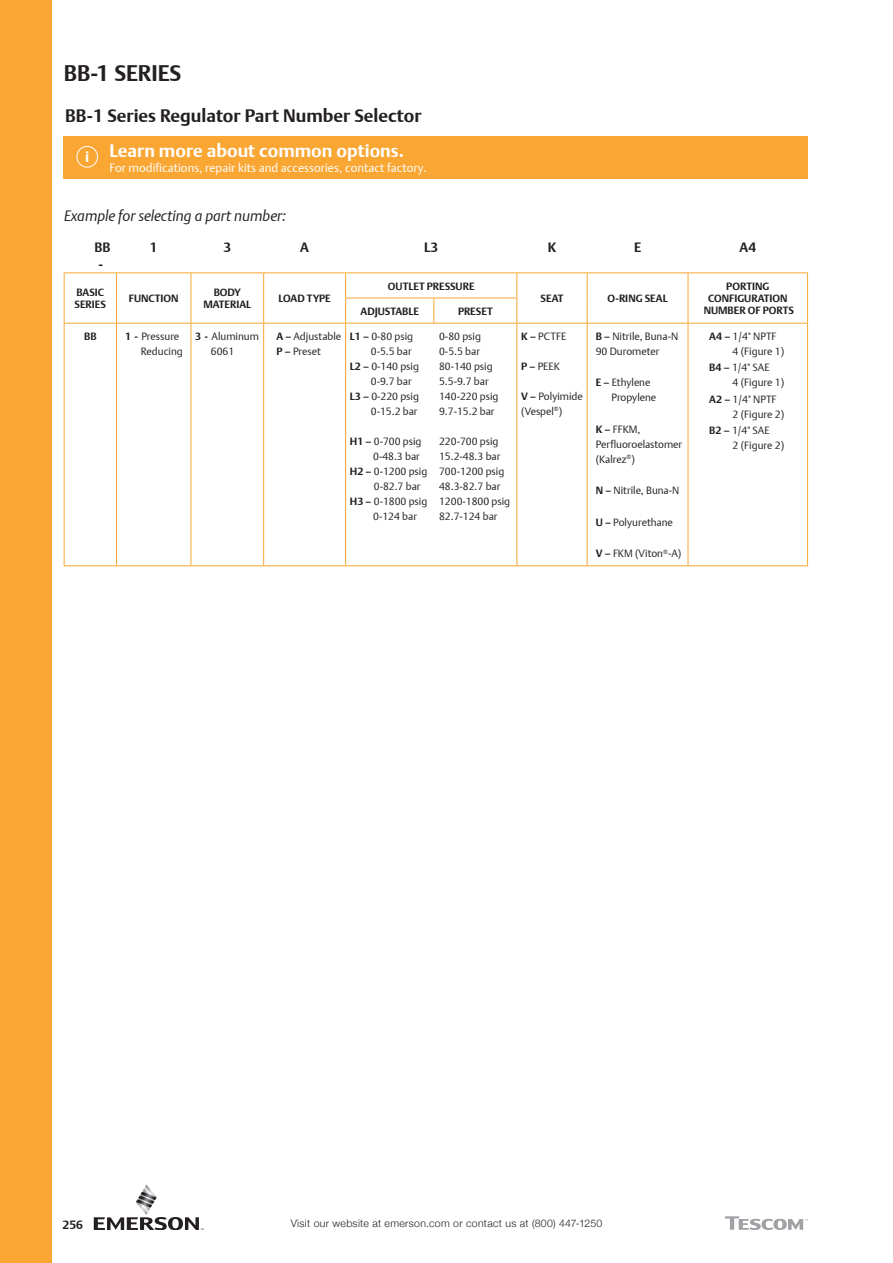
<style>
.page{position:relative;width:893px;height:1263px;background:#fff}
.page>*{position:absolute;margin:0;border:0;box-sizing:border-box;transform-origin:0 0}
.t1{font:700 22.5px "DTL Argo T";color:#231f20}
.t2{font:700 18px "DTL Argo T";color:#231f20}
.t3{font:700 18px "DTL Argo T";color:#fff}
.t4{font:italic 15px "DTL Argo T Light";letter-spacing:-.005em;color:#231f20}
.t5{font:700 15px "DTL Argo T";color:#fff}
.t6{font:700 13.5px/16.2px "DTL Argo T";color:#231f20;text-align:center}
.t7{font:12px "DTL Argo T Light";color:#fff}
.t8{font:700 12px "DTL Argo T";color:#231f20}
.t9{font:10.5px/15px "DTL Argo T Light";color:#231f20}
.t10{font:700 10.5px/12px "DTL Argo T";color:#231f20;text-align:center}
.t11{font:300 10.5px "Helvetica Neue";letter-spacing:.03em;color:#231f20}
.s1{font-family:"DTL Argo T";font-weight:700}
</style>
<div class="page">
<div style="left:0;top:0;width:51px;height:1263px;background:#faa633"></div>
<hr style="left:64px;top:272px;width:53px;height:1px;background:#faa633">
<hr style="left:117px;top:272px;width:74px;height:1px;background:#faa633">
<hr style="left:191px;top:272px;width:73px;height:1px;background:#faa633">
<svg style="left:64px;top:273px;width:1px;height:50px"></svg>
<svg style="left:116px;top:273px;width:1px;height:50px"></svg>
<svg style="left:191px;top:273px;width:1px;height:50px"></svg>
<hr style="left:264px;top:272px;width:82px;height:1px;background:#faa633">
<hr style="left:346px;top:272px;width:88px;height:1px;background:#faa633">
<hr style="left:434px;top:272px;width:83px;height:1px;background:#faa633">
<hr style="left:517px;top:272px;width:70px;height:1px;background:#faa633">
<hr style="left:587px;top:272px;width:101px;height:1px;background:#faa633">
<hr style="left:688px;top:272px;width:120px;height:1px;background:#faa633">
<svg style="left:263px;top:273px;width:1px;height:50px"></svg>
<svg style="left:345px;top:273px;width:1px;height:50px"></svg>
<svg style="left:433px;top:299px;width:1px;height:24px"></svg>
<svg style="left:516px;top:273px;width:1px;height:50px"></svg>
<svg style="left:587px;top:273px;width:1px;height:50px"></svg>
<svg style="left:688px;top:273px;width:1px;height:50px"></svg>
<svg style="left:807px;top:273px;width:1px;height:50px"></svg>
<hr style="left:345px;top:298px;width:89px;height:1px;background:#faa633">
<hr style="left:434px;top:298px;width:83px;height:1px;background:#faa633">
<hr style="left:64px;top:323px;width:53px;height:1px;background:#faa633">
<hr style="left:64px;top:323px;width:1px;height:242px;background:#faa633">
<hr style="left:117px;top:323px;width:74px;height:1px;background:#faa633">
<hr style="left:116px;top:323px;width:1px;height:242px;background:#faa633">
<hr style="left:191px;top:323px;width:73px;height:1px;background:#faa633">
<hr style="left:191px;top:323px;width:1px;height:242px;background:#faa633">
<hr style="left:264px;top:323px;width:82px;height:1px;background:#faa633">
<hr style="left:263px;top:323px;width:1px;height:242px;background:#faa633">
<hr style="left:346px;top:323px;width:88px;height:1px;background:#faa633">
<hr style="left:345px;top:323px;width:1px;height:242px;background:#faa633">
<hr style="left:434px;top:323px;width:83px;height:1px;background:#faa633">
<hr style="left:517px;top:323px;width:70px;height:1px;background:#faa633">
<hr style="left:516px;top:323px;width:1px;height:242px;background:#faa633">
<hr style="left:587px;top:323px;width:101px;height:1px;background:#faa633">
<hr style="left:587px;top:323px;width:1px;height:242px;background:#faa633">
<hr style="left:688px;top:323px;width:120px;height:1px;background:#faa633">
<hr style="left:688px;top:323px;width:1px;height:242px;background:#faa633">
<hr style="left:807px;top:323px;width:1px;height:242px;background:#faa633">
<hr style="left:64px;top:565px;width:53px;height:1px;background:#faa633">
<hr style="left:117px;top:565px;width:74px;height:1px;background:#faa633">
<hr style="left:191px;top:565px;width:73px;height:1px;background:#faa633">
<hr style="left:264px;top:565px;width:82px;height:1px;background:#faa633">
<hr style="left:346px;top:565px;width:88px;height:1px;background:#faa633">
<hr style="left:434px;top:565px;width:83px;height:1px;background:#faa633">
<hr style="left:517px;top:565px;width:70px;height:1px;background:#faa633">
<hr style="left:587px;top:565px;width:101px;height:1px;background:#faa633">
<hr style="left:688px;top:565px;width:120px;height:1px;background:#faa633">
<div style="left:64px;top:136px;width:744px;height:42px;background:#faa633"></div>
<div style="left:77px;top:146px;width:21px;height:21px;border:1px solid #fff;border-radius:50%"></div>
<svg style="left:94px;top:1184px;width:110px;height:46px"></svg>
<svg style="left:725px;top:1216px;width:83px;height:14px"></svg>
<h1 class="t1" style="left:64px;top:60px;width:119px">BB-1 SERIES</h1>
<h2 class="t2" style="left:65px;top:105px;width:358px">BB-1 Series Regulator Part Number Selector</h2>
<h3 class="t5" style="left:85px;top:148px;width:6px">i</h3>
<h2 class="t3" style="left:109px;top:140px;width:296px">Learn more about common options.</h2>
<p class="t7" style="left:109px;top:161px;width:319px">For modifications, repair kits and accessories, contact factory.</p>
<h3 class="t4" style="left:64px;top:207px;width:223px">Example for selecting a part number:</h3>
<p class="t6" style="left:94px;top:239px;width:17px">BB -</p>
<p class="t6" style="left:150px;top:239px;width:9px">1</p>
<p class="t6" style="left:223px;top:239px;width:9px">3</p>
<p class="t6" style="left:300px;top:239px;width:10px">A</p>
<p class="t6" style="left:424px;top:239px;width:16px">L3</p>
<p class="t6" style="left:548px;top:239px;width:10px">K</p>
<p class="t6" style="left:634px;top:239px;width:9px">E</p>
<p class="t6" style="left:740px;top:239px;width:18px">A4</p>
<p class="t10" style="left:75px;top:286px;width:33px;text-align:left">BASIC<br>SERIES</p>
<p class="t10" style="left:129px;top:292px;width:51px">FUNCTION</p>
<p class="t10" style="left:203px;top:286px;width:49px">BODY<br>MATERIAL</p>
<p class="t10" style="left:278px;top:292px;width:54px">LOAD TYPE</p>
<p class="t10" style="left:388px;top:280px;width:88px">OUTLET PRESSURE</p>
<p class="t10" style="left:708px;top:280px;width:81px">PORTING<br>CONFIGURATION</p>
<p class="t10" style="left:540px;top:292px;width:25px">SEAT</p>
<p class="t10" style="left:607px;top:292px;width:62px">O-RING SEAL</p>
<p class="t10" style="left:361px;top:305px;width:60px">ADJUSTABLE</p>
<p class="t10" style="left:458px;top:305px;width:36px">PRESET</p>
<p class="t10" style="left:704px;top:304px;width:92px">NUMBER OF PORTS</p>
<p class="t10" style="left:84px;top:330px;width:14px">BB</p>
<p class="t9" style="left:141px;top:328px;width:44px;text-indent:-16px"><span class="s1">1 -</span> Pressure<br>Reducing</p>
<p class="t9" style="left:211px;top:328px;width:49px;text-indent:-16px"><span class="s1">3 -</span> Aluminum<br>6061</p>
<p class="t9" style="left:276px;top:328px;width:66px"><span class="s1">A –</span> Adjustable<br><span class="s1">P –</span> Preset</p>
<p class="t9" style="left:350px;top:328px;width:65px"><span class="s1">L1 –</span> 0-80 psig</p>
<p class="t9" style="left:371px;top:343px;width:42px">0-5.5 bar</p>
<p class="t9" style="left:350px;top:358px;width:71px"><span class="s1">L2 –</span> 0-140 psig</p>
<p class="t9" style="left:371px;top:373px;width:42px">0-9.7 bar</p>
<p class="t9" style="left:350px;top:388px;width:71px"><span class="s1">L3 –</span> 0-220 psig</p>
<p class="t9" style="left:371px;top:403px;width:48px">0-15.2 bar</p>
<p class="t9" style="left:350px;top:433px;width:73px"><span class="s1">H1 –</span> 0-700 psig</p>
<p class="t9" style="left:373px;top:448px;width:48px">0-48.3 bar</p>
<p class="t9" style="left:350px;top:464px;width:79px"><span class="s1">H2 –</span> 0-1200 psig</p>
<p class="t9" style="left:374px;top:479px;width:48px">0-82.7 bar</p>
<p class="t9" style="left:350px;top:494px;width:79px"><span class="s1">H3 –</span> 0-1800 psig</p>
<p class="t9" style="left:373px;top:509px;width:45px">0-124 bar</p>
<p class="t9" style="left:439px;top:329px;width:61px">0-80 psig<br>0-5.5 bar<br>80-140 psig<br>5.5-9.7 bar<br>140-220 psig<br>9.7-15.2 bar</p>
<p class="t9" style="left:439px;top:434px;width:73px">220-700 psig<br>15.2-48.3 bar<br>700-1200 psig<br>48.3-82.7 bar<br>1200-1800 psig<br>82.7-124 bar</p>
<p class="t9" style="left:521px;top:329px;width:47px"><span class="s1">K –</span> PCTFE</p>
<p class="t9" style="left:521px;top:359px;width:40px"><span class="s1">P –</span> PEEK</p>
<p class="t9" style="left:521px;top:389px;width:63px"><span class="s1">V –</span> Polyimide (Vespel<sup>®</sup>)</p>
<p class="t9" style="left:596px;top:328px;width:84px"><span class="s1">B –</span> Nitrile, Buna-N<br>90 Durometer</p>
<p class="t9" style="left:611px;top:375px;width:46px;text-indent:-16px"><span class="s1">E –</span> Ethylene<br>Propylene</p>
<p class="t9" style="left:596px;top:421px;width:88px"><span class="s1">K –</span> FFKM,<br>Perfluoroelastomer (Kalrez<sup>®</sup>)</p>
<p class="t9" style="left:596px;top:483px;width:85px"><span class="s1">N –</span> Nitrile, Buna-N</p>
<p class="t9" style="left:596px;top:514px;width:79px"><span class="s1">U –</span> Polyurethane</p>
<p class="t9" style="left:596px;top:546px;width:87px"><span class="s1">V –</span> FKM (Viton<sup>®</sup>-A)</p>
<p class="t9" style="left:733px;top:328px;width:53px;text-indent:-23px"><span class="s1">A4 –</span> 1/4" NPTF<br>4 (Figure 1)</p>
<p class="t9" style="left:733px;top:360px;width:53px;text-indent:-23px"><span class="s1">B4 –</span> 1/4" SAE<br>4 (Figure 1)</p>
<p class="t9" style="left:733px;top:391px;width:53px;text-indent:-23px"><span class="s1">A2 –</span> 1/4" NPTF<br>2 (Figure 2)</p>
<p class="t9" style="left:733px;top:423px;width:53px;text-indent:-23px"><span class="s1">B2 –</span> 1/4" SAE<br>2 (Figure 2)</p>
<p class="t8" style="left:63px;top:1217px;width:22px">256</p>
<p class="t11" style="left:291px;top:1215px;width:313px">Visit our website at emerson.com or contact us at (800) 447-1250</p>
</div>
